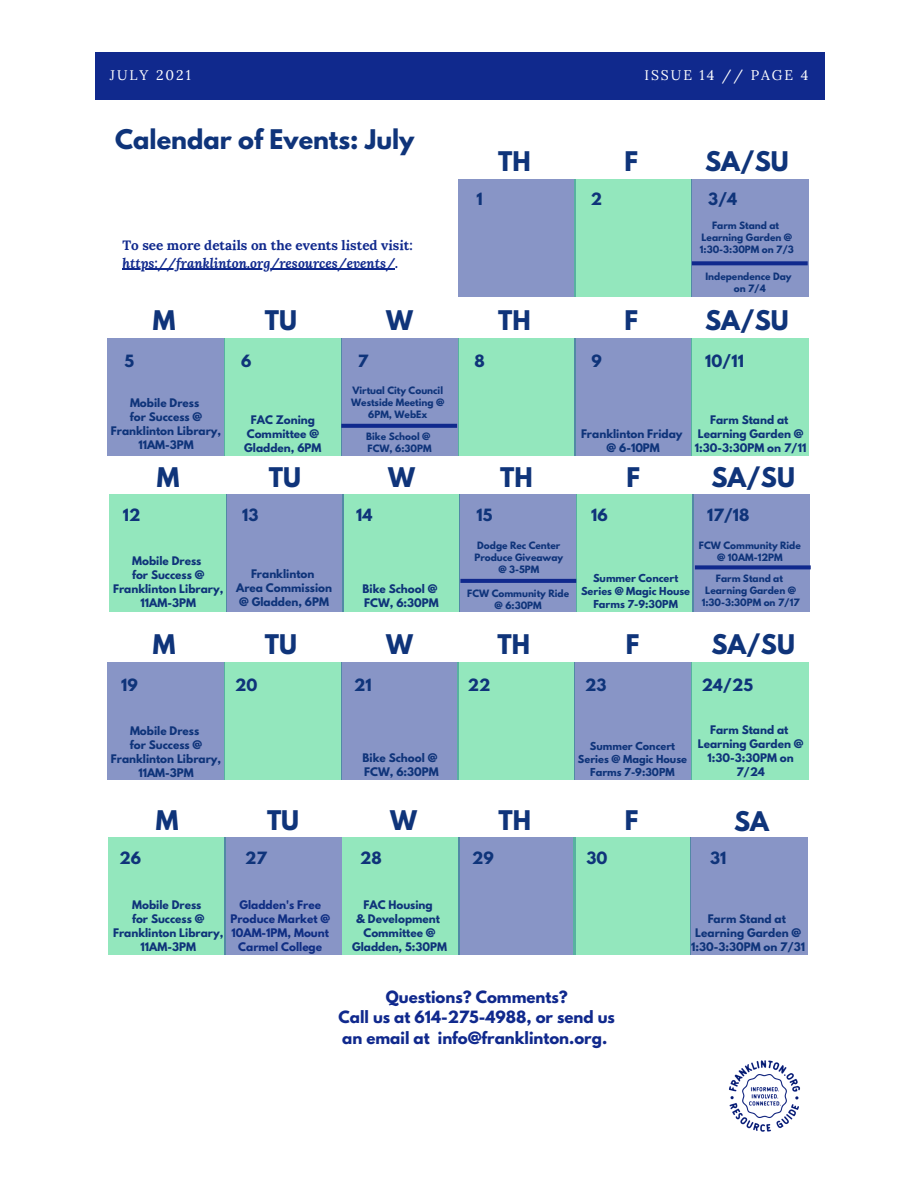
<style>
.page{position:relative;width:918px;height:1188px;background:#fff}
.page>*{position:absolute;margin:0;border:0;box-sizing:border-box;transform-origin:0 0}
.t1{font:700 24px "League Spartan";color:#0f347a}
.t2{font:700 15px "League Spartan";color:#10298d}
.t3{font:700 15px "League Spartan";color:#0f347a}
.t4{font:13.95px "Lora";letter-spacing:.14em;color:#fff}
.t5{font:italic 700 13.5px "Lora";color:#10298d}
.t6{font:700 13.5px "Lora";color:#10298d}
.t7{font:700 10.5px/14px "League Spartan";color:#0f347a;text-align:center}
.t8{font:700 9.75px/13px "League Spartan";color:#0f347a;text-align:center}
.t9{font:700 9px/12px "League Spartan";color:#0f347a;text-align:center}
</style>
<div class="page">
<div style="left:95px;top:53px;width:730px;height:47px;background:#10298d"></div>
<img style="left:729px;top:1060px;width:71px;height:72px">
<div style="left:458px;top:179px;width:117px;height:117px;background:#8895c6"></div>
<div style="left:575px;top:179px;width:117px;height:117px;background:#93e7bd"></div>
<div style="left:692px;top:179px;width:117px;height:117px;background:#8895c6"></div>
<div style="left:108px;top:338px;width:117px;height:117px;background:#8895c6"></div>
<div style="left:225px;top:338px;width:117px;height:117px;background:#93e7bd"></div>
<div style="left:341px;top:338px;width:117px;height:117px;background:#8895c6"></div>
<div style="left:458px;top:338px;width:117px;height:117px;background:#93e7bd"></div>
<div style="left:575px;top:338px;width:117px;height:117px;background:#8895c6"></div>
<div style="left:692px;top:338px;width:117px;height:117px;background:#93e7bd"></div>
<div style="left:110px;top:495px;width:117px;height:117px;background:#93e7bd"></div>
<div style="left:343px;top:495px;width:117px;height:117px;background:#93e7bd"></div>
<div style="left:227px;top:495px;width:117px;height:117px;background:#8895c6"></div>
<div style="left:459px;top:495px;width:117px;height:117px;background:#8895c6"></div>
<div style="left:576px;top:495px;width:117px;height:117px;background:#93e7bd"></div>
<div style="left:693px;top:494px;width:117px;height:117px;background:#8895c6"></div>
<div style="left:108px;top:662px;width:117px;height:117px;background:#8895c6"></div>
<div style="left:225px;top:662px;width:117px;height:117px;background:#93e7bd"></div>
<div style="left:341px;top:662px;width:117px;height:117px;background:#8895c6"></div>
<div style="left:457px;top:662px;width:117px;height:117px;background:#93e7bd"></div>
<div style="left:574px;top:662px;width:117px;height:117px;background:#8895c6"></div>
<hr style="left:122px;top:269px;width:273px;height:1px;background:#10298d">
<div style="left:692px;top:662px;width:117px;height:117px;background:#93e7bd"></div>
<div style="left:109px;top:838px;width:117px;height:117px;background:#93e7bd"></div>
<div style="left:225px;top:838px;width:117px;height:117px;background:#8895c6"></div>
<div style="left:342px;top:838px;width:117px;height:117px;background:#93e7bd"></div>
<div style="left:458px;top:838px;width:117px;height:117px;background:#8895c6"></div>
<div style="left:574px;top:838px;width:117px;height:117px;background:#93e7bd"></div>
<div style="left:690px;top:837px;width:117px;height:117px;background:#8895c6"></div>
<svg style="left:695px;top:565px;width:116px;height:4px"></svg>
<svg style="left:692px;top:261px;width:116px;height:4px"></svg>
<svg style="left:460px;top:579px;width:116px;height:4px"></svg>
<svg style="left:341px;top:424px;width:116px;height:4px"></svg>
<p class="t4" style="left:110px;top:66px;width:82px">JULY 2021</p>
<p class="t4" style="left:644px;top:66px;width:165px">ISSUE 14 // PAGE 4</p>
<p class="t1" style="left:115px;top:128px;width:301px">Calendar of Events: July</p>
<p class="t6" style="left:122px;top:236px;width:292px">To see more details on the events listed visit:</p>
<p class="t5" style="left:122px;top:254px;width:277px">https://franklinton.org/resources/events/.</p>
<p class="t1" style="left:498px;top:150px;width:34px">TH</p>
<p class="t1" style="left:624px;top:150px;width:15px">F</p>
<p class="t1" style="left:705px;top:150px;width:85px">SA/SU</p>
<p class="t3" style="left:477px;top:191px;width:8px">1</p>
<p class="t3" style="left:591px;top:191px;width:13px">2</p>
<p class="t3" style="left:708px;top:191px;width:31px">3/4</p>
<p class="t9" style="left:712px;top:221px;width:69px">Farm Stand at</p>
<p class="t9" style="left:700px;top:233px;width:96px;text-align:left">Learning Garden @<br>1:30-3:30PM on 7/3</p>
<p class="t9" style="left:706px;top:271px;width:88px">Independence Day</p>
<p class="t9" style="left:734px;top:283px;width:34px">on 7/4</p>
<p class="t1" style="left:153px;top:309px;width:24px">M</p>
<p class="t1" style="left:265px;top:309px;width:34px">TU</p>
<p class="t1" style="left:386px;top:309px;width:28px">W</p>
<p class="t1" style="left:498px;top:309px;width:34px">TH</p>
<p class="t1" style="left:624px;top:309px;width:15px">F</p>
<p class="t1" style="left:705px;top:309px;width:85px">SA/SU</p>
<p class="t3" style="left:125px;top:353px;width:11px">5</p>
<p class="t3" style="left:241px;top:353px;width:12px">6</p>
<p class="t3" style="left:358px;top:353px;width:12px">7</p>
<p class="t3" style="left:475px;top:353px;width:12px">8</p>
<p class="t3" style="left:591px;top:353px;width:12px">9</p>
<p class="t3" style="left:705px;top:353px;width:40px">10/11</p>
<p class="t7" style="left:130px;top:397px;width:71px">Mobile Dress</p>
<p class="t7" style="left:111px;top:411px;width:112px">for Success @<br>Franklinton Library,<br>11AM-3PM</p>
<p class="t7" style="left:251px;top:414px;width:66px">FAC Zoning</p>
<p class="t7" style="left:244px;top:428px;width:79px;text-align:left">Committee @<br>Gladden, 6PM</p>
<p class="t1" style="left:157px;top:465px;width:24px">M</p>
<p class="t1" style="left:269px;top:465px;width:34px">TU</p>
<p class="t3" style="left:123px;top:507px;width:19px">12</p>
<p class="t3" style="left:242px;top:507px;width:18px">13</p>
<p class="t7" style="left:132px;top:555px;width:71px">Mobile Dress</p>
<p class="t7" style="left:113px;top:569px;width:112px">for Success @<br>Franklinton Library,<br>11AM-3PM</p>
<p class="t7" style="left:251px;top:568px;width:65px">Franklinton</p>
<p class="t7" style="left:236px;top:582px;width:97px">Area Commission</p>
<p class="t7" style="left:239px;top:596px;width:91px">@ Gladden, 6PM</p>
<p class="t9" style="left:351px;top:385px;width:95px">Virtual City Council<br>Westside Meeting @<br>6PM, WebEx</p>
<p class="t9" style="left:366px;top:432px;width:66px">Bike School @</p>
<p class="t9" style="left:368px;top:444px;width:65px">FCW, 6:30PM</p>
<p class="t7" style="left:581px;top:428px;width:103px">Franklinton Friday</p>
<p class="t7" style="left:607px;top:442px;width:55px">@ 6-10PM</p>
<p class="t1" style="left:388px;top:465px;width:28px">W</p>
<p class="t1" style="left:500px;top:465px;width:34px">TH</p>
<p class="t1" style="left:626px;top:465px;width:15px">F</p>
<p class="t3" style="left:356px;top:507px;width:18px">14</p>
<p class="t3" style="left:477px;top:507px;width:17px">15</p>
<p class="t3" style="left:591px;top:507px;width:18px">16</p>
<p class="t7" style="left:710px;top:414px;width:80px">Farm Stand at</p>
<p class="t7" style="left:695px;top:428px;width:113px;text-align:left">Learning Garden @<br>1:30-3:30PM on 7/11</p>
<p class="t1" style="left:711px;top:466px;width:85px">SA/SU</p>
<p class="t3" style="left:707px;top:507px;width:44px">17/18</p>
<p class="t7" style="left:363px;top:583px;width:76px">Bike School @</p>
<p class="t7" style="left:364px;top:597px;width:76px">FCW, 6:30PM</p>
<p class="t9" style="left:474px;top:541px;width:90px">Dodge Rec Center<br>Produce Giveaway</p>
<p class="t9" style="left:498px;top:565px;width:42px">@ 3-5PM</p>
<p class="t9" style="left:467px;top:588px;width:103px">FCW Community Ride</p>
<p class="t9" style="left:495px;top:600px;width:49px">@ 6:30PM</p>
<p class="t8" style="left:581px;top:573px;width:111px">Summer Concert<br>Series @ Magic House<br>Farms 7-9:30PM</p>
<p class="t9" style="left:699px;top:541px;width:103px">FCW Community Ride</p>
<p class="t9" style="left:717px;top:553px;width:67px">@ 10AM-12PM</p>
<p class="t9" style="left:716px;top:574px;width:69px">Farm Stand at</p>
<p class="t9" style="left:702px;top:586px;width:99px">Learning Garden @<br>1:30-3:30PM on 7/17</p>
<p class="t1" style="left:153px;top:633px;width:24px">M</p>
<p class="t1" style="left:265px;top:633px;width:34px">TU</p>
<p class="t1" style="left:386px;top:633px;width:28px">W</p>
<p class="t3" style="left:121px;top:677px;width:18px">19</p>
<p class="t3" style="left:235px;top:677px;width:24px">20</p>
<p class="t3" style="left:354px;top:677px;width:19px">21</p>
<p class="t7" style="left:130px;top:725px;width:71px">Mobile Dress</p>
<p class="t7" style="left:111px;top:739px;width:112px">for Success @<br>Franklinton Library,<br>11AM-3PM</p>
<p class="t3" style="left:120px;top:850px;width:23px">26</p>
<p class="t1" style="left:156px;top:808px;width:24px">M</p>
<p class="t1" style="left:267px;top:808px;width:34px">TU</p>
<p class="t7" style="left:363px;top:752px;width:76px">Bike School @</p>
<p class="t7" style="left:364px;top:766px;width:76px">FCW, 6:30PM</p>
<p class="t1" style="left:390px;top:808px;width:28px">W</p>
<p class="t3" style="left:245px;top:850px;width:23px">27</p>
<p class="t3" style="left:360px;top:850px;width:23px">28</p>
<p class="t7" style="left:132px;top:899px;width:71px">Mobile Dress</p>
<p class="t7" style="left:113px;top:913px;width:112px">for Success @<br>Franklinton Library,<br>11AM-3PM</p>
<p class="t7" style="left:230px;top:899px;width:101px">Gladden's Free<br>Produce Market @<br>10AM-1PM, Mount<br>Carmel College</p>
<p class="t7" style="left:364px;top:899px;width:71px">FAC Housing</p>
<p class="t7" style="left:356px;top:913px;width:85px">&amp; Development</p>
<p class="t7" style="left:352px;top:927px;width:97px">Committee @<br>Gladden, 5:30PM</p>
<p class="t1" style="left:498px;top:633px;width:34px">TH</p>
<p class="t1" style="left:626px;top:633px;width:15px">F</p>
<p class="t3" style="left:468px;top:677px;width:24px">22</p>
<p class="t3" style="left:585px;top:677px;width:23px">23</p>
<p class="t1" style="left:711px;top:633px;width:85px">SA/SU</p>
<p class="t3" style="left:702px;top:677px;width:53px">24/25</p>
<p class="t8" style="left:578px;top:741px;width:111px">Summer Concert<br>Series @ Magic House<br>Farms 7-9:30PM</p>
<p class="t7" style="left:710px;top:724px;width:80px">Farm Stand at</p>
<p class="t7" style="left:698px;top:738px;width:107px">Learning Garden @<br>1:30-3:30PM on<br>7/24</p>
<p class="t1" style="left:499px;top:808px;width:34px">TH</p>
<p class="t1" style="left:625px;top:808px;width:15px">F</p>
<p class="t3" style="left:472px;top:850px;width:23px">29</p>
<p class="t3" style="left:587px;top:850px;width:22px">30</p>
<p class="t3" style="left:710px;top:850px;width:18px">31</p>
<p class="t1" style="left:734px;top:809px;width:36px">SA</p>
<p class="t7" style="left:708px;top:913px;width:80px">Farm Stand at</p>
<p class="t7" style="left:691px;top:927px;width:116px">Learning Garden @<br>1:30-3:30PM on 7/31</p>
<p class="t2" style="left:386px;top:989px;width:183px">Questions? Comments?</p>
<p class="t2" style="left:339px;top:1010px;width:278px">Call us at 614-275-4988, or send us</p>
<p class="t2" style="left:342px;top:1031px;width:266px">an email at info@franklinton.org.</p>
</div>
